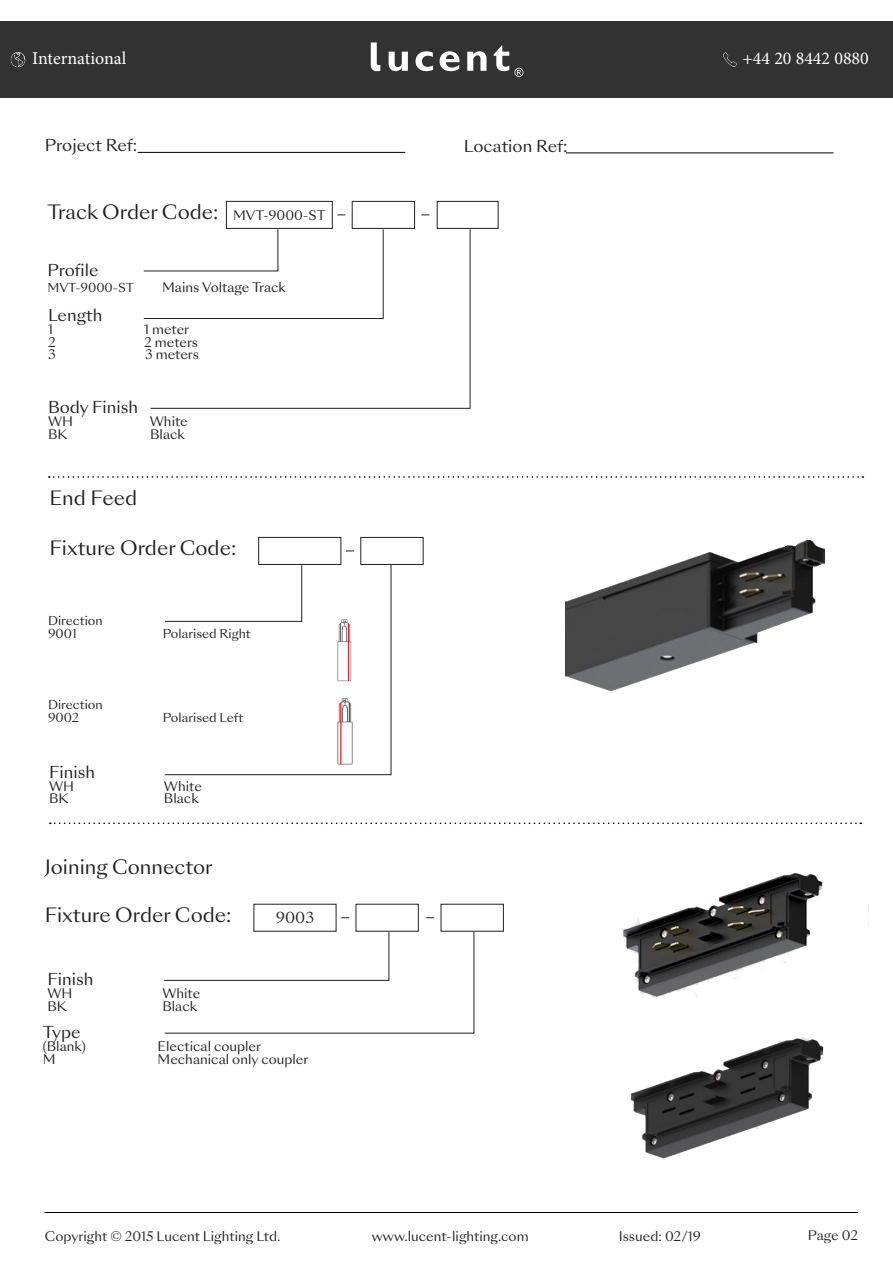
<style>
.page{position:relative;width:893px;height:1263px;background:#fff}
.page>*{position:absolute;margin:0;border:0;box-sizing:border-box;transform-origin:0 0}
.t1{font:19.2px "Sang Bleu Sunrise";color:#231f20}
.t2{font:18px "Minion Pro";color:#fff}
.t3{font:15.9px "Sang Bleu Sunrise";color:#231f20}
.t4{font:14.7px "Sang Bleu Sunrise";color:#231f20}
.t5{font:12.75px "Sang Bleu Sunrise";color:#231f20}
.t6{font:12px "Sang Bleu Sunrise";color:#231f20}
</style>
<div class="page">
<hr style="left:44px;top:1212px;width:814px;height:1px;background:#000">
<div style="left:0;top:21px;width:893px;height:77px;background:#333233"></div>
<svg style="left:389px;top:52px;width:19px;height:19px"></svg>
<svg style="left:415px;top:51px;width:18px;height:20px"></svg>
<svg style="left:440px;top:51px;width:20px;height:20px"></svg>
<svg style="left:467px;top:51px;width:19px;height:20px"></svg>
<svg style="left:371px;top:42px;width:9px;height:29px"></svg>
<svg style="left:494px;top:46px;width:29px;height:31px"></svg>
<img style="left:10px;top:52px;width:16px;height:15px">
<img style="left:723px;top:52px;width:14px;height:15px">
<img style="left:566px;top:541px;width:258px;height:151px">
<img style="left:622px;top:873px;width:201px;height:125px">
<img style="left:630px;top:1037px;width:194px;height:122px">
<hr style="left:138px;top:152px;width:267px;height:1px;background:#000">
<hr style="left:566px;top:153px;width:268px;height:1px;background:#000">
<svg style="left:49px;top:476px;width:814px;height:2px"></svg>
<div style="left:226px;top:201px;width:106px;height:28px;border:1px solid #231f20"></div>
<div style="left:352px;top:201px;width:63px;height:28px;border:1px solid #231f20"></div>
<div style="left:437px;top:201px;width:61px;height:28px;border:1px solid #231f20"></div>
<svg style="left:150px;top:229px;width:320px;height:180px"></svg>
<svg style="left:50px;top:822px;width:811px;height:2px"></svg>
<div style="left:258px;top:537px;width:83px;height:28px;border:1px solid #231f20"></div>
<div style="left:361px;top:537px;width:62px;height:28px;border:1px solid #231f20"></div>
<svg style="left:164px;top:564px;width:227px;height:211px"></svg>
<svg style="left:164px;top:932px;width:310px;height:101px"></svg>
<img style="left:326px;top:612px;width:39px;height:74px">
<img style="left:329px;top:690px;width:31px;height:81px">
<p class="t2" style="left:32px;top:47px;width:96px">International</p>
<p class="t2" style="left:742px;top:47px;width:128px">+44 20 8442 0880</p>
<p class="t3" style="left:45px;top:134px;width:94px">Project Ref:</p>
<p class="t3" style="left:464px;top:135px;width:105px">Location Ref:</p>
<p class="t1" style="left:47px;top:199px;width:173px">Track Order Code:</p>
<p class="t5" style="left:233px;top:206px;width:94px">MVT-9000-ST</p>
<p class="t3" style="left:47px;top:259px;width:53px">Profile</p>
<p class="t6" style="left:47px;top:279px;width:88px">MVT-9000-ST</p>
<p class="t5" style="left:162px;top:279px;width:125px">Mains Voltage Track</p>
<p class="t3" style="left:48px;top:304px;width:56px">Length</p>
<p class="t5" style="left:48px;top:320px;width:6px">1</p>
<p class="t5" style="left:144px;top:320px;width:47px">1 meter</p>
<p class="t5" style="left:48px;top:333px;width:9px">2</p>
<p class="t5" style="left:144px;top:333px;width:55px">2 meters</p>
<p class="t5" style="left:48px;top:346px;width:9px">3</p>
<p class="t5" style="left:145px;top:346px;width:55px">3 meters</p>
<p class="t3" style="left:48px;top:396px;width:92px">Body Finish</p>
<p class="t5" style="left:48px;top:412px;width:27px">WH</p>
<p class="t5" style="left:150px;top:412px;width:39px">White</p>
<p class="t5" style="left:48px;top:425px;width:21px">BK</p>
<p class="t5" style="left:150px;top:425px;width:36px">Black</p>
<p class="t1" style="left:50px;top:484px;width:89px">End Feed</p>
<p class="t1" style="left:50px;top:535px;width:188px">Fixture Order Code:</p>
<p class="t6" style="left:48px;top:613px;width:56px">Direction</p>
<p class="t6" style="left:48px;top:625px;width:30px">9001</p>
<p class="t6" style="left:163px;top:625px;width:90px">Polarised Right</p>
<p class="t6" style="left:48px;top:697px;width:56px">Direction</p>
<p class="t6" style="left:48px;top:709px;width:33px">9002</p>
<p class="t6" style="left:163px;top:709px;width:82px">Polarised Left</p>
<p class="t3" style="left:49px;top:761px;width:47px">Finish</p>
<p class="t5" style="left:49px;top:777px;width:27px">WH</p>
<p class="t5" style="left:164px;top:777px;width:39px">White</p>
<p class="t5" style="left:49px;top:790px;width:21px">BK</p>
<p class="t5" style="left:164px;top:790px;width:36px">Black</p>
<p class="t1" style="left:45px;top:853px;width:169px">Joining Connector</p>
<p class="t1" style="left:45px;top:902px;width:188px">Fixture Order Code:</p>
<p class="t4" style="left:276px;top:908px;width:40px">9003</p>
<p class="t3" style="left:48px;top:968px;width:47px">Finish</p>
<p class="t5" style="left:48px;top:984px;width:27px">WH</p>
<p class="t5" style="left:162px;top:984px;width:39px">White</p>
<p class="t5" style="left:48px;top:997px;width:21px">BK</p>
<p class="t5" style="left:162px;top:997px;width:36px">Black</p>
<p class="t3" style="left:43px;top:1021px;width:39px">Type</p>
<p class="t5" style="left:43px;top:1037px;width:45px">(Blank)</p>
<p class="t5" style="left:158px;top:1037px;width:105px">Electical coupler</p>
<p class="t5" style="left:43px;top:1050px;width:14px">M</p>
<p class="t5" style="left:158px;top:1050px;width:152px">Mechanical only coupler</p>
<p class="t5" style="left:45px;top:1227px;width:237px">Copyright © 2015 Lucent Lighting Ltd.</p>
<p class="t5" style="left:372px;top:1227px;width:158px">www.lucent-lighting.com</p>
<p class="t5" style="left:619px;top:1227px;width:84px">Issued: 02/19</p>
<p class="t5" style="left:808px;top:1227px;width:52px">Page 02</p>
</div>
